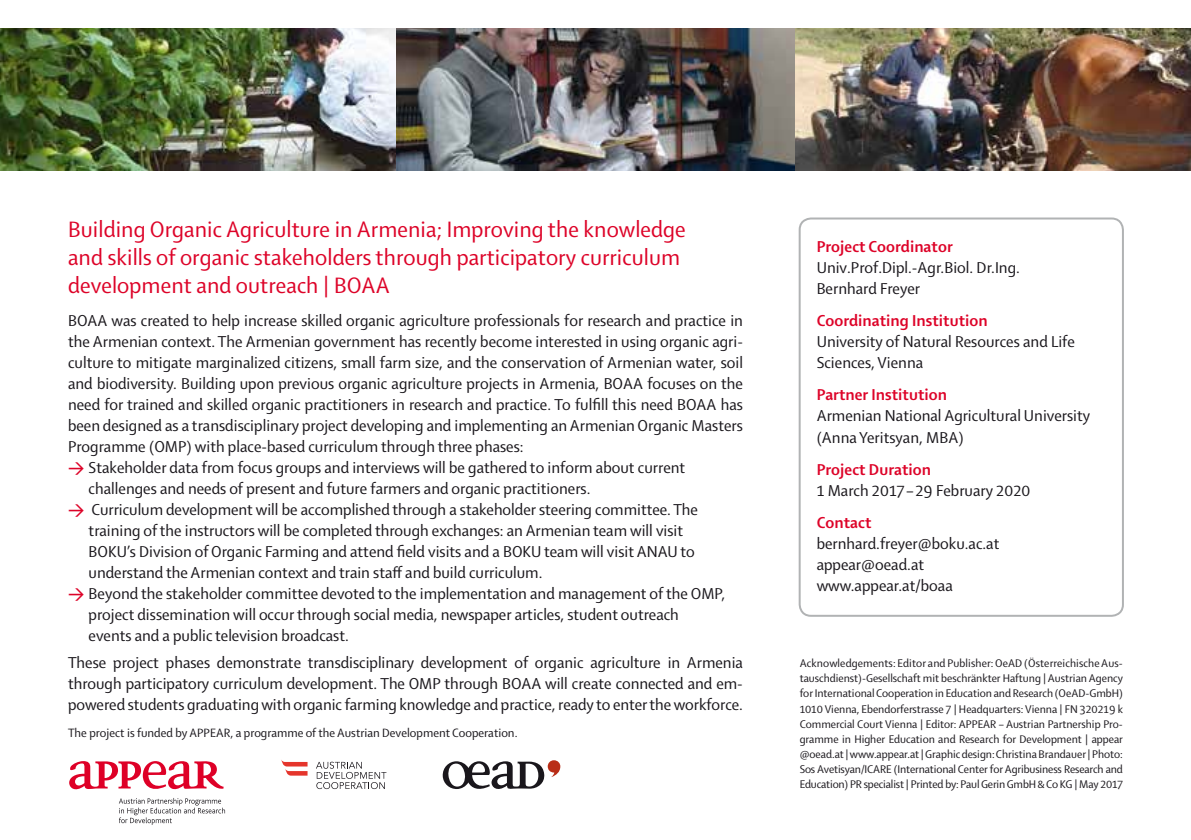
<style>
.page{position:relative;width:1191px;height:840px;background:#fff}
.page>*{position:absolute;margin:0;border:0;box-sizing:border-box;transform-origin:0 0}
.t1{font:24px/28px "Shaker 2";letter-spacing:.005em;color:#dd0328}
.t2{font:17px/21px "Shaker 2";color:#1a171c}
.t3{font:700 17px "Shaker 2";letter-spacing:.005em;color:#dd0328}
.t4{font:13px "Shaker 2";color:#1a171c}
.t5{font:12px/15px "Shaker 2";letter-spacing:-.005em;color:#1a171c;text-align:justify}
.s1{font-family:"DIN";font-weight:500;font-size:16px;color:#dd0328}
</style>
<div class="page">
<div style="left:798px;top:217px;width:326px;height:399px;border:2px solid #b1b3b4;border-radius:11px"></div>
<img style="left:0;top:28px;width:1191px;height:142px">
<svg style="left:69px;top:761px;width:156px;height:63px"></svg>
<svg style="left:316px;top:761px;width:70px;height:27px"></svg>
<svg style="left:281px;top:760px;width:26px;height:15px"></svg>
<svg style="left:443px;top:760px;width:117px;height:28px"></svg>
<h1 class="t1" style="left:68px;top:214px;width:619px">Building Organic Agriculture in Armenia; Improving the knowledge and skills of organic stakeholders through participatory curriculum development and outreach | BOAA</h1>
<p class="t2" style="left:68px;top:309px;width:676px">BOAA was created to help increase skilled organic agriculture professionals for research and practice in</p>
<p class="t2" style="left:68px;top:330px;width:676px">the Armenian context. The Armenian government has recently become interested in using organic agri-</p>
<p class="t2" style="left:68px;top:351px;width:676px">culture to mitigate marginalized citizens, small farm size, and the conservation of Armenian water, soil</p>
<p class="t2" style="left:68px;top:372px;width:676px">and biodiversity. Building upon previous organic agriculture projects in Armenia, BOAA focuses on the</p>
<p class="t2" style="left:68px;top:393px;width:676px">need for trained and skilled organic practitioners in research and practice. To fulfill this need BOAA has</p>
<p class="t2" style="left:68px;top:414px;width:676px">been designed as a transdisciplinary project developing and implementing an Armenian Organic Masters</p>
<p class="t2" style="left:68px;top:435px;width:457px">Programme (OMP) with place-based curriculum through three phases:</p>
<p class="t2" style="left:68px;top:456px;width:618px"><span class="s1">&gt;</span> Stakeholder data from focus groups and interviews will be gathered to inform about current</p>
<p class="t2" style="left:89px;top:477px;width:503px">challenges and needs of present and future farmers and organic practitioners.</p>
<p class="t2" style="left:68px;top:498px;width:631px"><span class="s1">&gt;</span> Curriculum development will be accomplished through a stakeholder steering committee. The</p>
<p class="t2" style="left:89px;top:519px;width:596px">training of the instructors will be completed through exchanges: an Armenian team will visit</p>
<p class="t2" style="left:89px;top:540px;width:608px">BOKU’s Division of Organic Farming and attend field visits and a BOKU team will visit ANAU to</p>
<p class="t2" style="left:89px;top:561px;width:455px">understand the Armenian context and train staff and build curriculum.</p>
<p class="t2" style="left:68px;top:582px;width:659px"><span class="s1">&gt;</span> Beyond the stakeholder committee devoted to the implementation and management of the OMP,</p>
<p class="t2" style="left:89px;top:603px;width:591px">project dissemination will occur through social media, newspaper articles, student outreach</p>
<p class="t2" style="left:89px;top:624px;width:262px">events and a public television broadcast.</p>
<p class="t2" style="left:68px;top:650px;width:676px;text-align:justify">These project phases demonstrate transdisciplinary development of organic agriculture in Armenia through participatory curriculum development. The OMP through BOAA will create connected and em&shy;powered students graduating with organic farming knowledge and practice, ready to enter the workforce.</p>
<p class="t4" style="left:68px;top:724px;width:451px">The project is funded by APPEAR, a programme of the Austrian Development Cooperation.</p>
<p class="t3" style="left:816px;top:235px;width:137px">Project Coordinator</p>
<p class="t2" style="left:816px;top:256px;width:205px">Univ.Prof.Dipl.-Agr.Biol. Dr.Ing.<br>Bernhard Freyer</p>
<p class="t3" style="left:816px;top:309px;width:173px">Coordinating Institution</p>
<p class="t2" style="left:816px;top:330px;width:260px">University of Natural Resources and Life<br>Sciences, Vienna</p>
<p class="t3" style="left:816px;top:383px;width:132px">Partner Institution</p>
<p class="t2" style="left:816px;top:404px;width:275px">Armenian National Agricultural University (Anna Yeritsyan, MBA)</p>
<p class="t3" style="left:816px;top:458px;width:116px">Project Duration</p>
<p class="t2" style="left:816px;top:479px;width:215px">1 March 2017 – 29 February 2020</p>
<p class="t3" style="left:816px;top:511px;width:56px">Contact</p>
<p class="t2" style="left:816px;top:532px;width:184px">bernhard.freyer@boku.ac.at appear@oead.at www.appear.at/boaa</p>
<p class="t5" style="left:799px;top:655px;width:325px">Acknowledgements: Editor and Publisher: OeAD (Österreichische Aus&shy;tauschdienst)-Gesellschaft mit beschränkter Haftung | Austrian Agency for International Cooperation in Education and Research (OeAD-GmbH)<br>1010 Vienna, Ebendorferstrasse 7 | Headquarters: Vienna | FN 320219 k Commercial Court Vienna | Editor: appear</p>
<p class="t5" style="left:799px;top:715px;width:325px;text-indent:199px">– Austrian Partnership Pro&shy;gramme in Higher Education and Research for Development | appear @oead.at | www.appear.at | Graphic design: Christina Brandauer | Photo:<br>Sos Avetisyan/ICARE (International Center for Agribusiness Research and Education) PR specialist | Printed by: Paul Gerin GmbH &amp; Co KG | May 2017</p>
</div>
